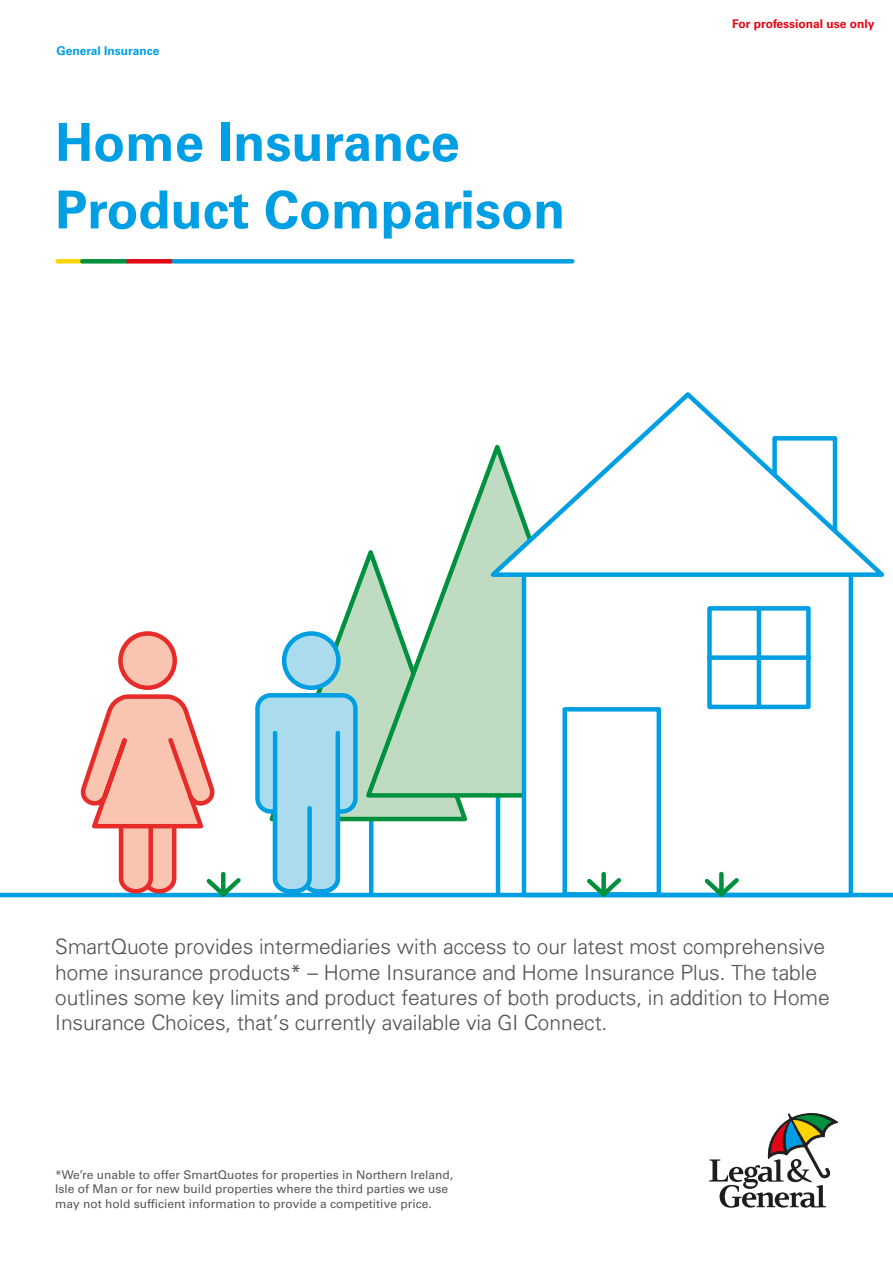
<style>
.page{position:relative;width:893px;height:1263px;background:#fff}
.page>*{position:absolute;margin:0;border:0;box-sizing:border-box;transform-origin:0 0}
.t1{font:700 52.5px "Univers LT Std";color:#009fe3}
.t2{font:300 21px/25.2px "Univers";color:#575756}
.t3{font:12px/14.4px "Univers LT Std";color:#575756}
.t4{font:700 12px "Univers LT Std";color:#e30614}
.t5{font:700 12px "Univers LT Std";color:#009fe3}
</style>
<div class="page">
<svg style="left:709px;top:1113px;width:129px;height:95px"></svg>
<div style="left:58px;top:259px;width:23px;height:5px;background:#ffd500"></div>
<div style="left:82px;top:259px;width:45px;height:5px;background:#00913e"></div>
<div style="left:128px;top:259px;width:44px;height:5px;background:#e30614"></div>
<div style="left:174px;top:259px;width:398px;height:5px;background:#009fe3"></div>
<svg style="left:281px;top:569px;width:81px;height:122px"></svg>
<svg style="left:362px;top:484px;width:160px;height:207px"></svg>
<div style="left:522px;top:566px;width:331px;height:331px;background:#fff;border:4px solid #009fe3"></div>
<svg style="left:481px;top:392px;width:404px;height:187px"></svg>
<svg style="left:707px;top:606px;width:106px;height:292px"></svg>
<hr style="left:0;top:893px;width:893px;height:4px;background:#009fe3">
<div style="left:284px;top:633px;width:54px;height:55px;background:#abdced;border-radius:50%"></div>
<div style="left:282px;top:631px;width:59px;height:59px;border:4px solid #009fe3;border-radius:50%"></div>
<div style="left:120px;top:633px;width:55px;height:55px;background:#f9c5b0;border-radius:50%"></div>
<div style="left:118px;top:631px;width:59px;height:59px;border:4px solid #e62b29;border-radius:50%"></div>
<svg style="left:0;top:691px;width:743px;height:207px"></svg>
<p class="t5" style="left:57px;top:44px;width:104px">General Insurance</p>
<p class="t1" style="left:55px;top:112px;width:406px">Home Insurance</p>
<p class="t1" style="left:55px;top:179px;width:511px">Product Comparison</p>
<p class="t4" style="left:732px;top:17px;width:144px">For professional use only</p>
<p class="t2" style="left:55px;top:934px;width:776px">SmartQuote provides intermediaries with access to our latest most comprehensive home insurance products* – Home Insurance and Home Insurance Plus. The table outlines some key limits and product features of both products, in addition to Home Insurance Choices, that’s currently available via GI Connect.</p>
<p class="t3" style="left:55px;top:1167px;width:399px">*We’re unable to offer SmartQuotes for properties in Northern Ireland,<br>Isle of Man or for new build properties where the third parties we use may not hold sufficient information to provide a competitive price.</p>
</div>
